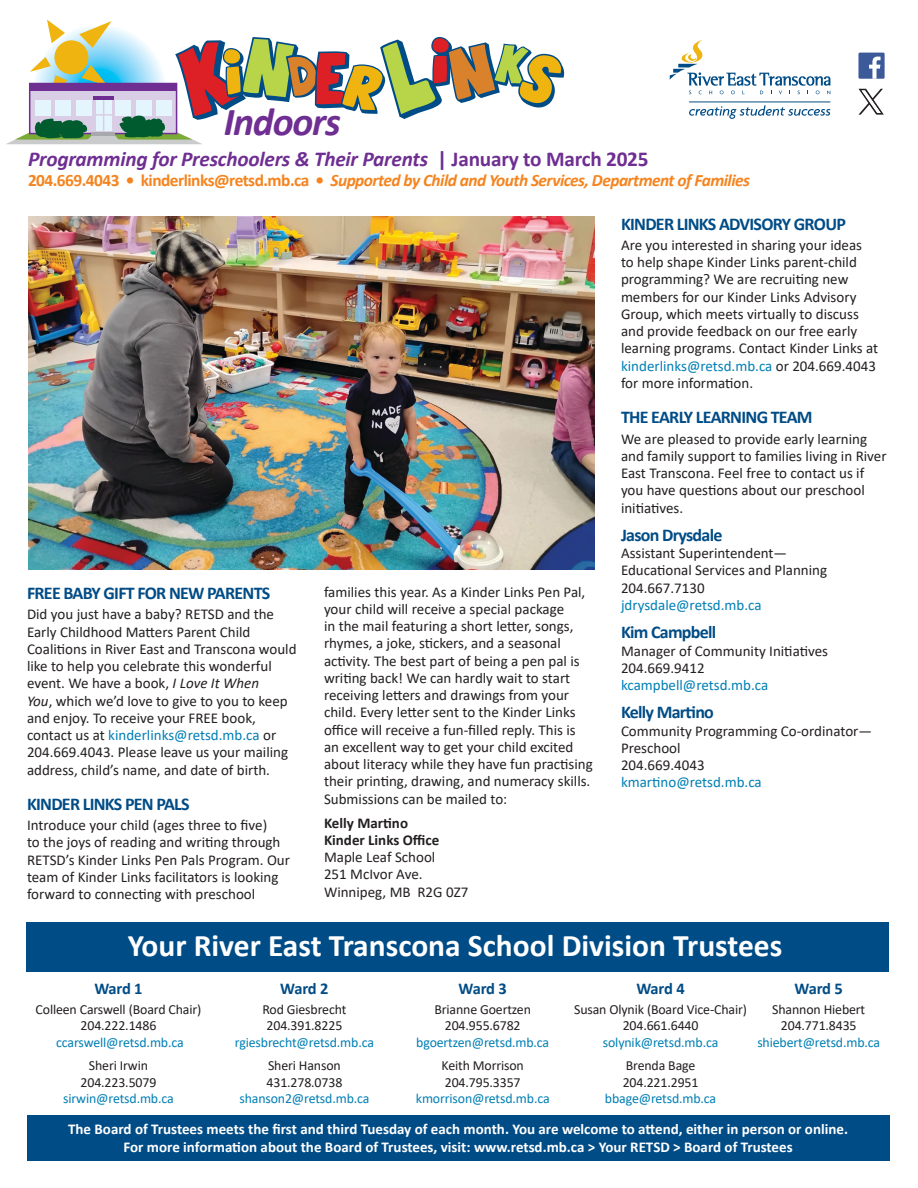
<style>
.page{position:relative;width:918px;height:1188px;background:#fff}
.page>*{position:absolute;margin:0;border:0;box-sizing:border-box;transform-origin:0 0}
.t1{font:italic 700 39.75px "Calibri";letter-spacing:-.03em;color:#6f2e91}
.t2{font:700 31.5px "Calibri";color:#fff}
.t3{font:italic 700 21.3px "Calibri";letter-spacing:-.01em;color:#6f2e91}
.bod{font:700 18px "Calibri";letter-spacing:-.04em;color:#004c86}
.t4{font:italic 700 17.4px "Calibri";letter-spacing:-.03em;color:#f5841f}
.t5{font:700 16.5px "Calibri";letter-spacing:-.02em;color:#004c86}
.bod-2{font:15px/17.2px "Calibri";color:#231f20}
.t6{font:700 15px/18px "Calibri";color:#fff;text-align:center}
.t7{font:13.8px/16.5px "Calibri";letter-spacing:-.01em;color:#231f20;text-align:center}
.s1{font-style:normal}
.s2{font-style:italic}
.s3{color:#007fb5}
.s4{font-weight:700}
</style>
<div class="page">
<svg style="left:670px;top:40px;width:160px;height:54px"></svg>
<svg style="left:689px;top:105px;width:141px;height:14px"></svg>
<hr style="left:689px;top:102px;width:141px;height:1px;background:#004c86">
<div style="left:858px;top:53px;width:27px;height:26px;background:#3c5a9a"></div>
<svg style="left:869px;top:57px;width:12px;height:22px"></svg>
<svg style="left:859px;top:89px;width:25px;height:26px"></svg>
<svg style="left:6px;top:20px;width:558px;height:124px"></svg>
<img style="left:28px;top:216px;width:567px;height:354px">
<div style="left:27px;top:1116px;width:863px;height:45px;background:#004c86"></div>
<div style="left:26px;top:923px;width:863px;height:49px;background:#004c86"></div>
<h1 class="t1" style="left:224px;top:93px;width:118px">Indoors</h1>
<h3 class="t3" style="left:28px;top:143px;width:622px">Programming for Preschoolers &amp; Their Parents <span class="s1">| January to March 2025</span></h3>
<p class="t4" style="left:28px;top:168px;width:723px"><span class="s1">204.669.4043 • kinderlinks@retsd.mb.ca •</span> Supported by Child and Youth Services, Department of Families</p>
<p class="bod" style="left:27px;top:580px;width:245px">FREE BABY GIFT FOR NEW PARENTS</p>
<p class="bod-2" style="left:27px;top:605px;width:271px">Did you just have a baby? RETSD and the Early Childhood Matters Parent Child Coalitions in River East and Transcona would like to help you celebrate this wonderful event. We have a book, <span class="s2">I Love It When<br>You</span>, which we’d love to give to you to keep and enjoy. To receive your FREE book, contact us at <span class="s3">kinderlinks@retsd.mb.ca</span> or 204.669.4043. Please leave us your mailing address, child’s name, and date of birth.</p>
<p class="bod" style="left:27px;top:791px;width:164px">KINDER LINKS PEN PALS</p>
<p class="bod-2" style="left:27px;top:816px;width:265px">Introduce your child (ages three to five)<br>to the joys of reading and writing through RETSD’s Kinder Links Pen Pals Program. Our team of Kinder Links facilitators is looking forward to connecting with preschool</p>
<p class="bod-2" style="left:324px;top:583px;width:270px">families this year. As a Kinder Links Pen Pal, your child will receive a special package<br>in the mail featuring a short letter, songs, rhymes, a joke, stickers, and a seasonal activity. The best part of being a pen pal is writing back! We can hardly wait to start receiving letters and drawings from your child. Every letter sent to the Kinder Links office will receive a fun-filled reply. This is an excellent way to get your child excited about literacy while they have fun practising their printing, drawing, and numeracy skills.<br>Submissions can be mailed to:</p>
<p class="bod-2" style="left:324px;top:814px;width:146px"><span class="s4">Kelly Martino<br>Kinder Links Office<br></span>Maple Leaf School<br>251 McIvor Ave.<br>Winnipeg, MB R2G 0Z7</p>
<p class="bod" style="left:621px;top:211px;width:226px">KINDER LINKS ADVISORY GROUP</p>
<p class="bod-2" style="left:621px;top:236px;width:259px">Are you interested in sharing your ideas to help shape Kinder Links parent-child programming? We are recruiting new members for our Kinder Links Advisory Group, which meets virtually to discuss and provide feedback on our free early learning programs. Contact Kinder Links at <span class="s3">kinderlinks@retsd.mb.ca</span> or 204.669.4043 for more information.</p>
<p class="bod" style="left:621px;top:404px;width:193px">THE EARLY LEARNING TEAM</p>
<p class="bod-2" style="left:621px;top:430px;width:267px">We are pleased to provide early learning and family support to families living in River East Transcona. Feel free to contact us if you have questions about our preschool initiatives.</p>
<p class="bod" style="left:621px;top:522px;width:103px">Jason Drysdale</p>
<p class="bod-2" style="left:621px;top:544px;width:208px">Assistant Superintendent—<br>Educational Services and Planning<br>204.667.7130 <span class="s3">jdrysdale@retsd.mb.ca</span></p>
<p class="bod" style="left:621px;top:620px;width:97px">Kim Campbell</p>
<p class="bod-2" style="left:621px;top:642px;width:209px">Manager of Community Initiatives<br>204.669.9412 <span class="s3">kcampbell@retsd.mb.ca</span></p>
<p class="bod" style="left:621px;top:700px;width:95px">Kelly Martino</p>
<p class="bod-2" style="left:621px;top:722px;width:253px">Community Programming Co-ordinator—<br>Preschool<br>204.669.4043<br><span class="s3">kmartino@retsd.mb.ca</span></p>
<p class="t2" style="left:128px;top:923px;width:656px">Your River East Transcona School Division Trustees</p>
<p class="t5" style="left:94px;top:977px;width:50px">Ward 1</p>
<p class="t7" style="left:36px;top:1001px;width:167px">Colleen Carswell (Board Chair)<br>204.222.1486 <span class="s3">ccarswell@retsd.mb.ca</span></p>
<p class="t7" style="left:63px;top:1057px;width:112px">Sheri Irwin<br>204.223.5079 <span class="s3">sirwin@retsd.mb.ca</span></p>
<p class="t5" style="left:459px;top:977px;width:50px">Ward 3</p>
<p class="t7" style="left:416px;top:1001px;width:135px">Brianne Goertzen<br>204.955.6782 <span class="s3">bgoertzen@retsd.mb.ca</span></p>
<p class="t7" style="left:416px;top:1057px;width:135px">Keith Morrison<br>204.795.3357 <span class="s3">kmorrison@retsd.mb.ca</span></p>
<p class="t5" style="left:795px;top:977px;width:50px">Ward 5</p>
<p class="t7" style="left:757px;top:1001px;width:124px">Shannon Hiebert<br>204.771.8435 <span class="s3">shiebert@retsd.mb.ca</span></p>
<p class="t5" style="left:280px;top:977px;width:50px">Ward 2</p>
<p class="t7" style="left:235px;top:1001px;width:141px">Rod Giesbrecht<br>204.391.8225 <span class="s3">rgiesbrecht@retsd.mb.ca</span></p>
<p class="t7" style="left:239px;top:1057px;width:132px">Sheri Hanson<br>431.278.0738 <span class="s3">shanson2@retsd.mb.ca</span></p>
<p class="t5" style="left:636px;top:977px;width:50px">Ward 4</p>
<p class="t7" style="left:574px;top:1001px;width:174px">Susan Olynik (Board Vice-Chair)<br>204.661.6440 <span class="s3">solynik@retsd.mb.ca</span></p>
<p class="t7" style="left:605px;top:1057px;width:113px">Brenda Bage<br>204.221.2951 <span class="s3">bbage@retsd.mb.ca</span></p>
<p class="t6" style="left:68px;top:1120px;width:781px">The Board of Trustees meets the first and third Tuesday of each month. You are welcome to attend, either in person or online.<br>For more information about the Board of Trustees, visit: www.retsd.mb.ca &gt; Your RETSD &gt; Board of Trustees</p>
</div>
